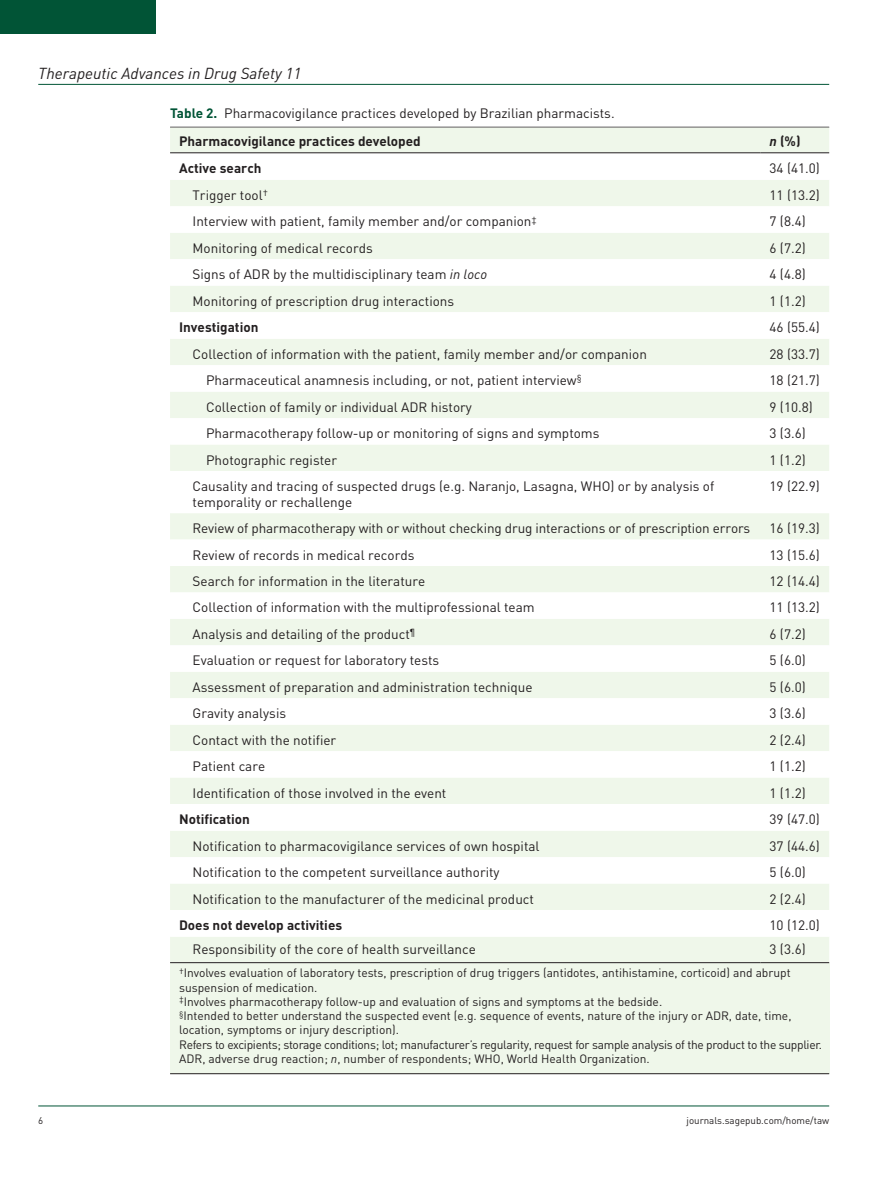
<style>
.page{position:relative;width:893px;height:1191px;background:#fff}
.page>*{position:absolute;margin:0;border:0;box-sizing:border-box;transform-origin:0 0}
.t1{font:italic 15.75px "DIN";color:#231f20}
.t2{font:13.5px/28.5px "DIN";color:#231f20}
.t3{font:700 13.5px "DIN";color:#231f20}
.t4{font:12px/14.2px "DIN";color:#231f20}
.t5{font:9.75px "DIN";color:#231f20}
.s1{font-weight:700;color:#015436}
.s2{font-weight:700}
.s3{font-style:italic}
</style>
<div class="page">
<hr style="left:38px;top:1105px;width:791px;height:1px;background:#015436">
<div style="left:0;top:0;width:155px;height:34px;background:#015436"></div>
<hr style="left:38px;top:84px;width:791px;height:1px;background:#015436">
<div style="left:170px;top:963px;width:659px;height:111px;background:#eff7ea"></div>
<hr style="left:170px;top:127px;width:659px;height:1px;background:#231f20">
<hr style="left:170px;top:1073px;width:659px;height:1px;background:#231f20">
<div style="left:170px;top:128px;width:659px;height:834px;background:#eff7ea"></div>
<svg style="left:170px;top:153px;width:659px;height:783px"></svg>
<hr style="left:170px;top:152px;width:590px;height:1px;background:#231f20">
<hr style="left:760px;top:152px;width:69px;height:1px;background:#231f20">
<hr style="left:170px;top:962px;width:590px;height:1px;background:#231f20">
<hr style="left:760px;top:962px;width:69px;height:1px;background:#231f20">
<p class="t1" style="left:38px;top:63px;width:264px">Therapeutic Advances in Drug Safety 11</p>
<p class="t2" style="left:179px;top:98px;width:437px;text-indent:-9px"><span class="s1">Table 2.</span> Pharmacovigilance practices developed by Brazilian pharmacists.<br><span class="s2">Pharmacovigilance practices developed</span></p>
<p class="t3" style="left:770px;top:133px;width:32px"><span class="s3">n</span> (%)</p>
<p class="t3" style="left:179px;top:160px;width:84px">Active search</p>
<p class="t2" style="left:770px;top:154px;width:52px">34 (41.0)</p>
<p class="t2" style="left:193px;top:180px;width:77px">Trigger tool<sup>†</sup></p>
<p class="t2" style="left:770px;top:180px;width:52px">11 (13.2)</p>
<p class="t2" style="left:193px;top:207px;width:346px">Interview with patient, family member and/or companion<sup>‡</sup></p>
<p class="t2" style="left:770px;top:207px;width:38px">7 (8.4)</p>
<p class="t2" style="left:193px;top:233px;width:182px">Monitoring of medical records</p>
<p class="t2" style="left:770px;top:233px;width:38px">6 (7.2)</p>
<p class="t2" style="left:193px;top:260px;width:296px">Signs of ADR by the multidisciplinary team <span class="s3">in loco</span></p>
<p class="t2" style="left:770px;top:260px;width:38px">4 (4.8)</p>
<p class="t2" style="left:193px;top:286px;width:263px">Monitoring of prescription drug interactions</p>
<p class="t2" style="left:770px;top:286px;width:38px">1 (1.2)</p>
<p class="t3" style="left:179px;top:318px;width:81px">Investigation</p>
<p class="t2" style="left:770px;top:313px;width:52px">46 (55.4)</p>
<p class="t2" style="left:193px;top:339px;width:456px">Collection of information with the patient, family member and/or companion</p>
<p class="t2" style="left:770px;top:339px;width:52px">28 (33.7)</p>
<p class="t2" style="left:206px;top:366px;width:377px">Pharmaceutical anamnesis including, or not, patient interview<sup>§</sup></p>
<p class="t2" style="left:770px;top:366px;width:52px">18 (21.7)</p>
<p class="t2" style="left:206px;top:392px;width:267px">Collection of family or individual ADR history</p>
<p class="t2" style="left:770px;top:392px;width:45px">9 (10.8)</p>
<p class="t2" style="left:206px;top:419px;width:395px">Pharmacotherapy follow-up or monitoring of signs and symptoms</p>
<p class="t2" style="left:770px;top:419px;width:38px">3 (3.6)</p>
<p class="t2" style="left:206px;top:445px;width:132px">Photographic register</p>
<p class="t2" style="left:770px;top:445px;width:38px">1 (1.2)</p>
<p class="t2" style="left:193px;top:478px;width:523px;line-height:15.8px">Causality and tracing of suspected drugs (e.g. Naranjo, Lasagna, WHO) or by analysis of temporality or rechallenge</p>
<p class="t2" style="left:770px;top:471px;width:52px">19 (22.9)</p>
<p class="t2" style="left:192px;top:514px;width:559px">Review of pharmacotherapy with or without checking drug interactions or of prescription errors</p>
<p class="t2" style="left:770px;top:514px;width:52px">16 (19.3)</p>
<p class="t2" style="left:193px;top:540px;width:223px">Review of records in medical records</p>
<p class="t2" style="left:770px;top:540px;width:52px">13 (15.6)</p>
<p class="t2" style="left:193px;top:566px;width:234px">Search for information in the literature</p>
<p class="t2" style="left:770px;top:566px;width:52px">12 (14.4)</p>
<p class="t2" style="left:193px;top:593px;width:344px">Collection of information with the multiprofessional team</p>
<p class="t2" style="left:770px;top:593px;width:52px">11 (13.2)</p>
<p class="t2" style="left:193px;top:619px;width:224px">Analysis and detailing of the product<sup>¶</sup></p>
<p class="t2" style="left:770px;top:619px;width:38px">6 (7.2)</p>
<p class="t2" style="left:193px;top:646px;width:248px">Evaluation or request for laboratory tests</p>
<p class="t2" style="left:770px;top:646px;width:38px">5 (6.0)</p>
<p class="t2" style="left:193px;top:672px;width:341px">Assessment of preparation and administration technique</p>
<p class="t2" style="left:770px;top:672px;width:38px">5 (6.0)</p>
<p class="t2" style="left:193px;top:699px;width:95px">Gravity analysis</p>
<p class="t2" style="left:770px;top:699px;width:38px">3 (3.6)</p>
<p class="t2" style="left:193px;top:725px;width:145px">Contact with the notifier</p>
<p class="t2" style="left:770px;top:725px;width:38px">2 (2.4)</p>
<p class="t2" style="left:193px;top:751px;width:74px">Patient care</p>
<p class="t2" style="left:770px;top:751px;width:38px">1 (1.2)</p>
<p class="t2" style="left:193px;top:778px;width:255px">Identification of those involved in the event</p>
<p class="t2" style="left:770px;top:778px;width:38px">1 (1.2)</p>
<p class="t3" style="left:179px;top:810px;width:72px">Notification</p>
<p class="t2" style="left:770px;top:804px;width:52px">39 (47.0)</p>
<p class="t2" style="left:193px;top:831px;width:349px">Notification to pharmacovigilance services of own hospital</p>
<p class="t2" style="left:770px;top:831px;width:52px">37 (44.6)</p>
<p class="t2" style="left:193px;top:857px;width:309px">Notification to the competent surveillance authority</p>
<p class="t2" style="left:770px;top:857px;width:38px">5 (6.0)</p>
<p class="t2" style="left:193px;top:884px;width:343px">Notification to the manufacturer of the medicinal product</p>
<p class="t2" style="left:770px;top:884px;width:38px">2 (2.4)</p>
<p class="t3" style="left:179px;top:916px;width:165px">Does not develop activities</p>
<p class="t2" style="left:770px;top:910px;width:52px">10 (12.0)</p>
<p class="t2" style="left:193px;top:934px;width:285px">Responsibility of the core of health surveillance</p>
<p class="t2" style="left:770px;top:934px;width:38px">3 (3.6)</p>
<p class="t4" style="left:179px;top:965px;width:644px"><sup>†</sup>Involves evaluation of laboratory tests, prescription of drug triggers (antidotes, antihistamine, corticoid) and abrupt suspension of medication.<br><sup>‡</sup>Involves pharmacotherapy follow-up and evaluation of signs and symptoms at the bedside.<br><sup>§</sup>Intended to better understand the suspected event (e.g. sequence of events, nature of the injury or ADR, date, time, location, symptoms or injury description).<br>Refers to excipients; storage conditions; lot; manufacturer’s regularity, request for sample analysis of the product to the supplier.<br>ADR, adverse drug reaction; <span class="s3">n</span>, number of respondents; WHO, World Health Organization.</p>
<p class="t5" style="left:38px;top:1114px;width:7px">6</p>
<p class="t5" style="left:687px;top:1114px;width:144px">journals.sagepub.com/home/taw</p>
</div>
